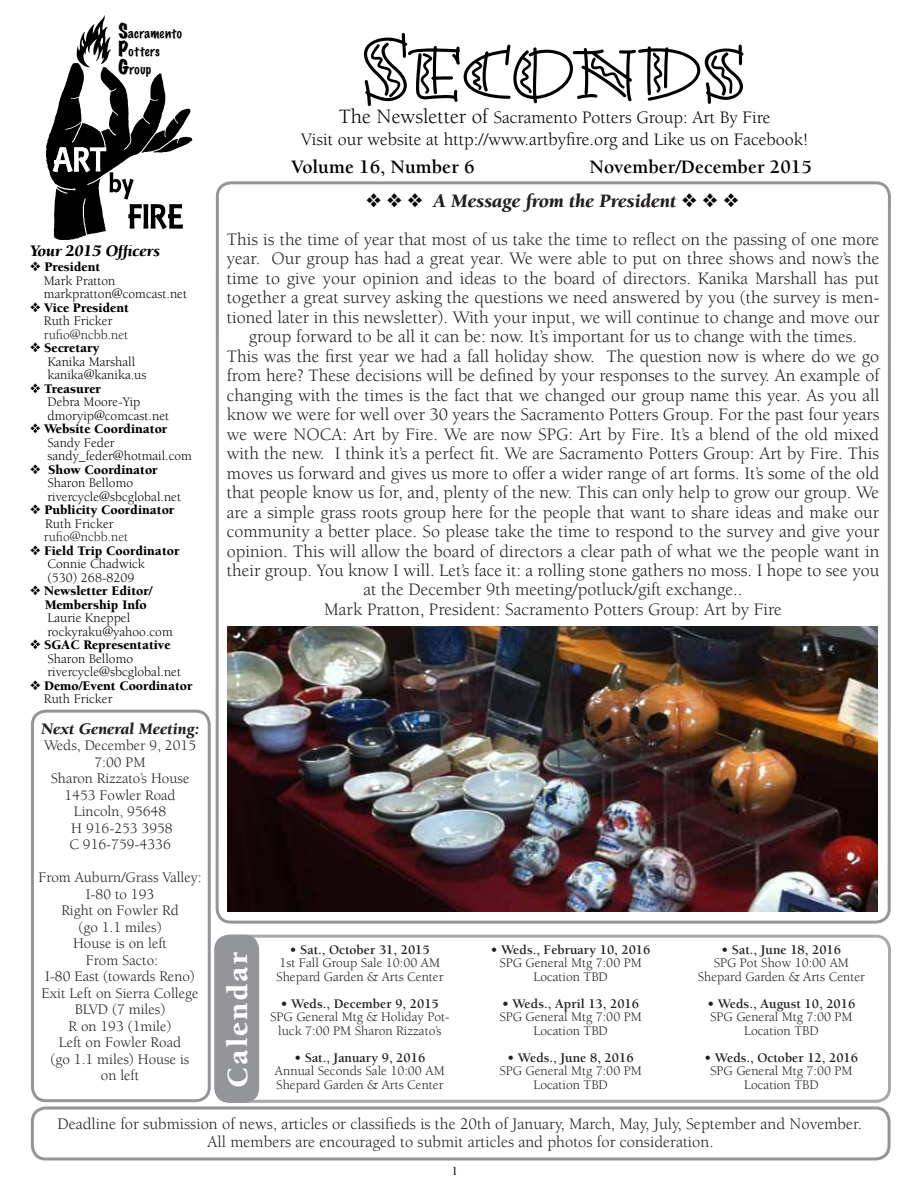
<style>
.page{position:relative;width:918px;height:1188px;background:#fff}
.page>*{position:absolute;margin:0;border:0;box-sizing:border-box;transform-origin:0 0}
.t1{font:78px "Bermuda LP Squiggle";letter-spacing:-.01em;color:#000}
.t2{font:900 30px "Berkeley";letter-spacing:.07em;color:#fff}
.t3{font:700 19.5px "Berkeley";color:#000}
.t4{font:italic 900 19.5px "Berkeley";color:#231f20}
.t5{font:18px/19.5px "Berkeley";color:#231f20;text-align:center}
.t6{font:18px/21.6px "Berkeley";color:#000;text-align:center}
.t7{font:16.5px/18px "Berkeley";color:#231f20;text-align:center}
.t8{font:italic 900 16.5px "Berkeley";color:#231f20}
.t9{font:italic 900 16.5px "Berkeley";color:#000}
.t10{font:15px/16.5px "Berkeley";color:#231f20;text-align:center}
.t11{font:13.5px/13.5px "Berkeley";color:#000}
.t12{font:13.5px/13.5px "Berkeley";color:#231f20;text-align:center}
.t13{font:700 13.5px "Berkeley";color:#231f20}
.t14{font:900 13.5px/13.5px "Berkeley";color:#000}
.t15{font:100 12.6px/18.1px "Marker Felt";letter-spacing:.035em;color:#000}
.t16{font:12px "Times";color:#000}
.s1{font-weight:400;font-stretch:expanded;font-size:18.75px}
.s2{font-weight:900}
.s3{font-weight:400}
.s4{font-size:21px}
.s5{color:#000}
</style>
<div class="page">
<div style="left:216px;top:935px;width:675px;height:168px;border:3px solid #a7a9ac;border-radius:14px"></div>
<div style="left:216px;top:181px;width:675px;height:743px;border:3px solid #939598;border-radius:14px"></div>
<div style="left:31px;top:1106px;width:860px;height:54px;border:3px solid #939598;border-radius:14px"></div>
<div style="left:216px;top:936px;width:42px;height:165px;background:#939598;border-radius:13px"></div>
<div style="left:214px;top:935px;width:45px;height:168px;border:3px solid #939598;border-radius:13px"></div>
<svg style="left:46px;top:15px;width:147px;height:225px"></svg>
<div style="left:117px;top:30px;width:62px;height:41px;background:#fff"></div>
<div style="left:31px;top:710px;width:180px;height:392px;border:3px solid #939598;border-radius:13px"></div>
<img style="left:227px;top:626px;width:651px;height:286px">
<p class="t15" style="left:119px;top:24px;width:65px"><span class="s1">S</span>acramento<br><span class="s1">P</span>otters<br><span class="s1">G</span>roup</p>
<p class="t9" style="left:30px;top:242px;width:132px">Your 2015 Officers</p>
<p class="t11" style="left:44px;top:261px;width:145px;text-indent:-14px">❖ <span class="s2">President<br></span>Mark Pratton markpratton@comcast.net</p>
<p class="t14" style="left:30px;top:301px;width:100px;text-align:center">❖ Vice President<br><span class="s3">Ruth Fricker</span></p>
<p class="t12" style="left:44px;top:328px;width:86px">rufio@ncbb.net</p>
<p class="t11" style="left:47px;top:342px;width:101px;text-indent:-17px">❖ <span class="s2">Secretary<br></span>Kanika Marshall kanika@kanika.us</p>
<p class="t11" style="left:47px;top:382px;width:123px;text-indent:-17px">❖ <span class="s2">Treasurer<br></span>Debra Moore-Yip dmoryip@comcast.net</p>
<p class="t11" style="left:47px;top:423px;width:146px;text-indent:-17px">❖ <span class="s2">Website Coordinator<br></span>Sandy Feder sandy_feder@hotmail.com</p>
<p class="t11" style="left:47px;top:463px;width:135px;text-indent:-17px">❖ <span class="s2">Show Coordinator<br></span>Sharon Bellomo rivercycle@sbcglobal.net</p>
<p class="t14" style="left:45px;top:504px;width:131px;text-indent:-15px">❖ Publicity Coordinator<br><span class="s3">Ruth Fricker</span></p>
<p class="t12" style="left:44px;top:531px;width:86px">rufio@ncbb.net</p>
<p class="t11" style="left:47px;top:544px;width:134px;text-indent:-17px">❖ <span class="s2">Field Trip Coordinator<br></span>Connie Chadwick<br>(530) 268-8209</p>
<p class="t14" style="left:45px;top:585px;width:109px;text-indent:-15px">❖ Newsletter Editor/<br>Membership Info</p>
<p class="t11" style="left:47px;top:612px;width:127px">Laurie Kneppel rockyraku@yahoo.com</p>
<p class="t11" style="left:47px;top:639px;width:135px;text-indent:-17px">❖ <span class="s2">SGAC Representative<br></span>Sharon Bellomo rivercycle@sbcglobal.net</p>
<p class="t14" style="left:44px;top:679px;width:150px;text-indent:-14px">❖ Demo/Event Coordinator<br><span class="s3">Ruth Fricker</span></p>
<p class="t8" style="left:41px;top:720px;width:160px">Next General Meeting:</p>
<p class="t10" style="left:44px;top:737px;width:154px">Weds, December 9, 2015<br>7:00 PM<br>Sharon Rizzato’s House<br>1453 Fowler Road<br>Lincoln, 95648<br>H 916-253 3958<br>C 916-759-4336</p>
<p class="t10" style="left:38px;top:869px;width:165px">From Auburn/Grass Valley:<br>I-80 to 193<br>Right on Fowler Rd<br>(go 1.1 miles)<br>House is on left<br>From Sacto:<br>I-80 East (towards Reno)<br>Exit Left on Sierra College<br>BLVD (7 miles)<br>R on 193 (1mile)<br>Left on Fowler Road<br>(go 1.1 miles) House is<br>on left</p>
<h1 class="t1" style="left:364px;top:22px;width:384px">SECONDS</h1>
<p class="t6" style="left:301px;top:107px;width:508px"><span class="s4">The Newsletter of</span> Sacramento Potters Group: Art By Fire<br>Visit our website at http://www.artbyfire.org and Like us on Facebook!</p>
<p class="t3" style="left:291px;top:156px;width:185px">Volume 16, Number 6</p>
<p class="t3" style="left:590px;top:156px;width:224px">November/December 2015</p>
<p class="t4" style="left:366px;top:191px;width:374px"><span class="s5">❖</span> <span class="s5">❖</span> <span class="s5">❖</span> A Message from the President <span class="s5">❖</span> <span class="s5">❖</span> <span class="s5">❖</span></p>
<p class="t5" style="left:227px;top:230px;width:654px">This is the time of year that most of us take the time to reflect on the passing of one more year. Our group has had a great year. We were able to put on three shows and now’s the time to give your opinion and ideas to the board of directors. Kanika Marshall has put together a great survey asking the questions we need answered by you (the survey is men&shy;tioned later in this newsletter). With your input, we will continue to change and move our group forward to be all it can be: now. It’s important for us to change with the times.<br>This was the first year we had a fall holiday show. The question now is where do we go from here? These decisions will be defined by your responses to the survey. An example of changing with the times is the fact that we changed our group name this year. As you all know we were for well over 30 years the Sacramento Potters Group. For the past four years we were NOCA: Art by Fire. We are now SPG: Art by Fire. It’s a blend of the old mixed with the new. I think it’s a perfect fit. We are Sacramento Potters Group: Art by Fire. This moves us forward and gives us more to offer a wider range of art forms. It’s some of the old that people know us for, and, plenty of the new. This can only help to grow our group. We are a simple grass roots group here for the people that want to share ideas and make our community a better place. So please take the time to respond to the survey and give your opinion. This will allow the board of directors a clear path of what we the people want in their group. You know I will. Let’s face it: a rolling stone gathers no moss. I hope to see you at the December 9th meeting/potluck/gift exchange..<br>Mark Pratton, President: Sacramento Potters Group: Art by Fire</p>
<h2 class="t2" style="left:222px;top:1088px;width:138px;rotate:-90deg">Calendar</h2>
<p class="t13" style="left:290px;top:942px;width:141px">• Sat., October 31, 2015</p>
<p class="t12" style="left:276px;top:957px;width:169px;text-align:left">1st Fall Group Sale 10:00 AM<br>Shepard Garden &amp; Arts Center</p>
<p class="t13" style="left:281px;top:996px;width:159px">• Weds., December 9, 2015</p>
<p class="t12" style="left:270px;top:1011px;width:181px">SPG General Mtg &amp; Holiday Pot&shy;luck 7:00 PM Sharon Rizzato’s</p>
<p class="t13" style="left:294px;top:1050px;width:132px">• Sat., January 9, 2016</p>
<p class="t12" style="left:275px;top:1065px;width:171px;text-align:left">Annual Seconds Sale 10:00 AM<br>Shepard Garden &amp; Arts Center</p>
<p class="t13" style="left:491px;top:942px;width:161px">• Weds., February 10, 2016</p>
<p class="t12" style="left:499px;top:957px;width:144px">SPG General Mtg 7:00 PM<br>Location TBD</p>
<p class="t13" style="left:502px;top:996px;width:138px">• Weds., April 13, 2016</p>
<p class="t12" style="left:499px;top:1011px;width:144px">SPG General Mtg 7:00 PM<br>Location TBD</p>
<p class="t13" style="left:508px;top:1050px;width:128px">• Weds., June 8, 2016</p>
<p class="t12" style="left:499px;top:1065px;width:144px">SPG General Mtg 7:00 PM<br>Location TBD</p>
<p class="t13" style="left:722px;top:942px;width:121px">• Sat., June 18, 2016</p>
<p class="t12" style="left:698px;top:957px;width:169px">SPG Pot Show 10:00 AM<br>Shepard Garden &amp; Arts Center</p>
<p class="t13" style="left:707px;top:996px;width:150px">• Weds., August 10, 2016</p>
<p class="t12" style="left:710px;top:1011px;width:144px">SPG General Mtg 7:00 PM<br>Location TBD</p>
<p class="t13" style="left:705px;top:1050px;width:155px">• Weds., October 12, 2016</p>
<p class="t12" style="left:710px;top:1065px;width:144px">SPG General Mtg 7:00 PM<br>Location TBD</p>
<p class="t7" style="left:57px;top:1115px;width:806px">Deadline for submission of news, articles or classifieds is the 20th of January, March, May, July, September and November.<br>All members are encouraged to submit articles and photos for consideration.</p>
<p class="t16" style="left:452px;top:1159px;width:7px">1</p>
</div>
